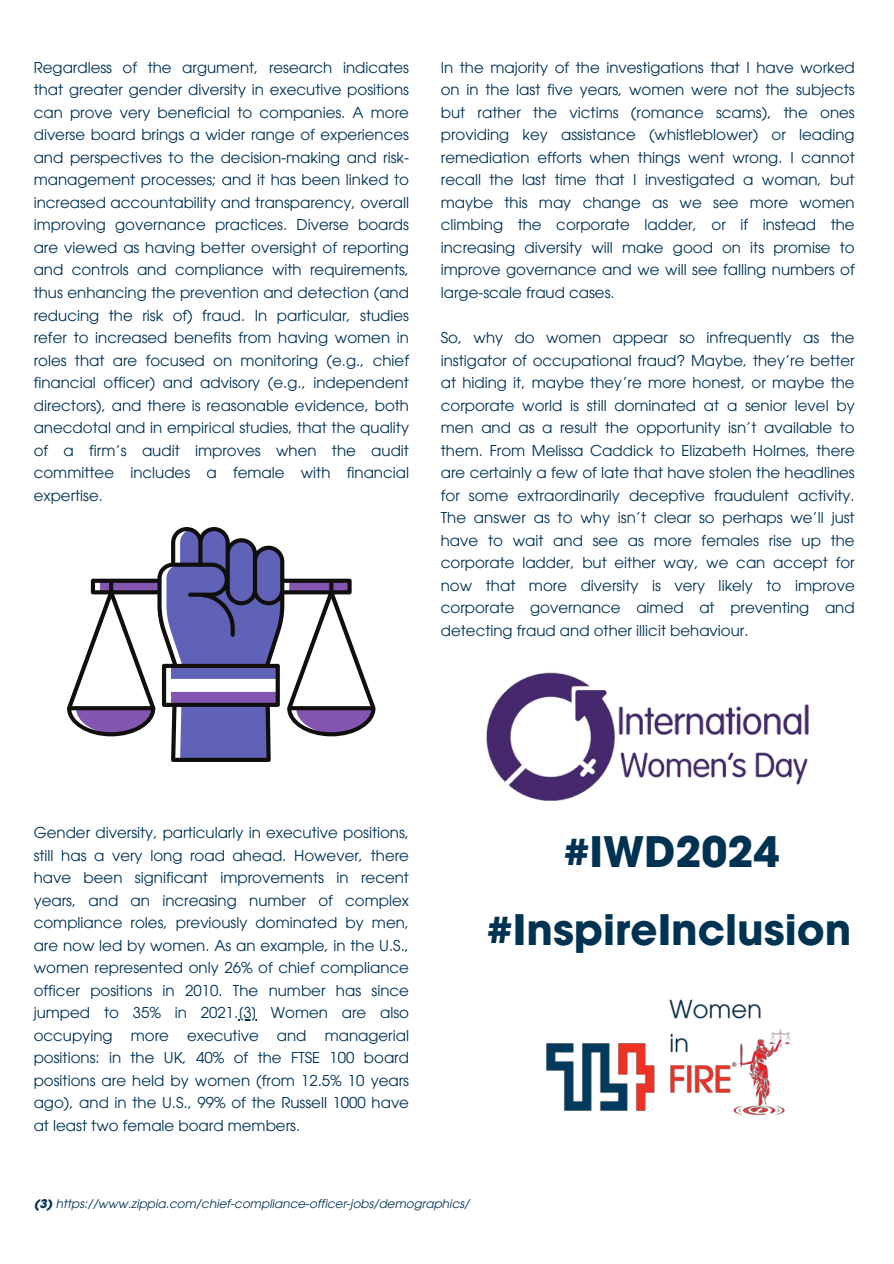
<style>
.page{position:relative;width:894px;height:1264px;background:#fff}
.page>*{position:absolute;margin:0;border:0;box-sizing:border-box;transform-origin:0 0}
.t1{font:700 42px/78.2px "ITC Avant Garde Pro";color:#003252;text-align:center}
.t2{font:15px/22.5px "ITC Avant Garde Pro";color:#003252;text-align:justify}
.t3{font:italic 12px "ITC Avant Garde Pro";color:#003252}
.s1{font-weight:700}
</style>
<div class="page">
<img style="left:486px;top:672px;width:322px;height:129px">
<img style="left:546px;top:999px;width:246px;height:117px">
<svg style="left:67px;top:527px;width:308px;height:235px"></svg>
<p class="t2" style="left:34px;top:58px;width:377px">Regardless of the argument, research indicates that greater gender diversity in executive positions can prove very beneficial to companies. A more diverse board brings a wider range of experiences and perspectives to the decision-making and risk&shy;management processes; and it has been linked to increased accountability and transparency, overall improving governance practices. Diverse boards are viewed as having better oversight of reporting and controls and compliance with requirements, thus enhancing the prevention and detection (and reducing the risk of) fraud. In particular, studies refer to increased benefits from having women in roles that are focused on monitoring (e.g., chief financial officer) and advisory (e.g., independent directors), and there is reasonable evidence, both anecdotal and in empirical studies, that the quality of a firm’s audit improves when the audit committee includes a female with financial expertise.</p>
<p class="t2" style="left:440px;top:58px;width:415px">In the majority of the investigations that I have worked on in the last five years, women were not the subjects but rather the victims (romance scams), the ones providing key assistance (whistleblower) or leading remediation efforts when things went wrong. I cannot recall the last time that I investigated a woman, but maybe this may change as we see more women climbing the corporate ladder, or if instead the increasing diversity will make good on its promise to improve governance and we will see falling numbers of large-scale fraud cases.</p>
<p class="t2" style="left:440px;top:328px;width:415px">So, why do women appear so infrequently as the instigator of occupational fraud? Maybe, they’re better at hiding it, maybe they’re more honest, or maybe the corporate world is still dominated at a senior level by men and as a result the opportunity isn’t available to them. From Melissa Caddick to Elizabeth Holmes, there are certainly a few of late that have stolen the headlines for some extraordinarily deceptive fraudulent activity.<br>The answer as to why isn’t clear so perhaps we’ll just have to wait and see as more females rise up the corporate ladder, but either way, we can accept for now that more diversity is very likely to improve corporate governance aimed at preventing and detecting fraud and other illicit behaviour.</p>
<p class="t2" style="left:34px;top:823px;width:377px">Gender diversity, particularly in executive positions, still has a very long road ahead. However, there have been significant improvements in recent years, and an increasing number of complex compliance roles, previously dominated by men, are now led by women. As an example, in the U.S., women represented only 26% of chief compliance officer positions in 2010. The number has since jumped to 35% in 2021.[3] Women are also occupying more executive and managerial positions: in the UK, 40% of the FTSE 100 board positions are held by women (from 12.5% 10 years ago), and in the U.S., 99% of the Russell 1000 have at least two female board members.</p>
<h1 class="t1" style="left:486px;top:817px;width:366px">#IWD2024 #InspireInclusion</h1>
<p class="t3" style="left:34px;top:1198px;width:437px"><span class="s1">(3)</span> https://www.zippia.com/chief-compliance-officer-jobs/demographics/</p>
</div>
